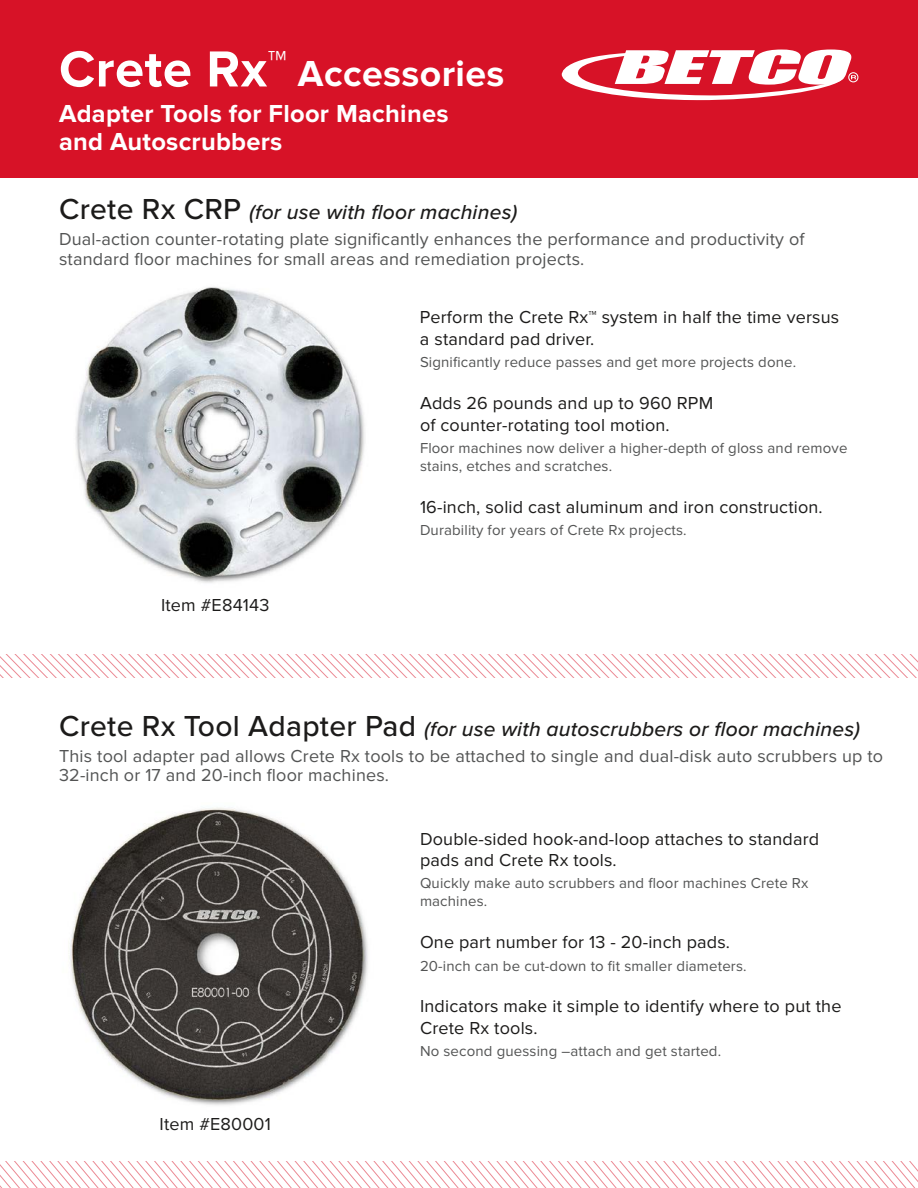
<style>
.page{position:relative;width:918px;height:1188px;background:#fff}
.page>*{position:absolute;margin:0;border:0;box-sizing:border-box;transform-origin:0 0}
.t1{font:700 37.5px "Proxima Nova";letter-spacing:.01em;color:#fff}
.t2{font:700 25.5px/28.5px "Proxima Nova";letter-spacing:.01em;color:#fff}
.t3{font:italic 500 21px "Proxima Nova";letter-spacing:.01em;color:#1c1b1a}
.t4{font:18px/21.6px "Proxima Nova";letter-spacing:.01em;color:#1c1b1a}
.t5{font:18px/19.5px "Proxima Nova";letter-spacing:.01em;color:#535454}
.t6{font:15px/18px "Proxima Nova";letter-spacing:.01em;color:#535454}
.s1{font-size:52.5px}
.s2{font-style:normal;font-size:30px}
</style>
<div class="page">
<img style="left:75px;top:287px;width:290px;height:296px">
<div style="left:0;top:0;width:918px;height:178px;background:#d71227"></div>
<div style="left:848px;top:72px;width:10px;height:10px;border:1px solid #fff;border-radius:50%"></div>
<svg style="left:561px;top:49px;width:295px;height:51px"></svg>
<svg style="left:0;top:654px;width:918px;height:24px"></svg>
<img style="left:69px;top:807px;width:299px;height:298px">
<svg style="left:0;top:1161px;width:918px;height:27px"></svg>
<h1 class="t1" style="left:59px;top:52px;width:447px"><span class="s1">Crete Rx</span><sup>™</sup> Accessories</h1>
<h2 class="t2" style="left:59px;top:100px;width:391px">Adapter Tools for Floor Machines and Autoscrubbers</h2>
<p class="t3" style="left:59px;top:200px;width:460px"><span class="s2">Crete Rx CRP</span> (for use with floor machines)</p>
<p class="t5" style="left:59px;top:230px;width:747px">Dual-action counter-rotating plate significantly enhances the performance and productivity of standard floor machines for small areas and remediation projects.</p>
<p class="t4" style="left:161px;top:595px;width:110px">Item #E84143</p>
<p class="t4" style="left:420px;top:307px;width:421px">Perform the Crete Rx™ system in half the time versus a standard pad driver.</p>
<p class="t6" style="left:420px;top:353px;width:378px">Significantly reduce passes and get more projects done.</p>
<p class="t4" style="left:420px;top:393px;width:295px">Adds 26 pounds and up to 960 RPM of counter-rotating tool motion.</p>
<p class="t6" style="left:420px;top:439px;width:429px">Floor machines now deliver a higher-depth of gloss and remove stains, etches and scratches.</p>
<p class="t4" style="left:420px;top:496px;width:404px">16-inch, solid cast aluminum and iron construction.</p>
<p class="t6" style="left:420px;top:521px;width:268px">Durability for years of Crete Rx projects.</p>
<p class="t3" style="left:59px;top:717px;width:803px"><span class="s2">Crete Rx Tool Adapter Pad</span> (for use with autoscrubbers or floor machines)</p>
<p class="t5" style="left:59px;top:746px;width:826px">This tool adapter pad allows Crete Rx tools to be attached to single and dual-disk auto scrubbers up to<br>32-inch or 17 and 20-inch floor machines.</p>
<p class="t4" style="left:160px;top:1114px;width:113px">Item #E80001</p>
<p class="t4" style="left:420px;top:828px;width:401px">Double-sided hook-and-loop attaches to standard pads and Crete Rx tools.</p>
<p class="t6" style="left:420px;top:875px;width:390px">Quickly make auto scrubbers and floor machines Crete Rx machines.</p>
<p class="t4" style="left:420px;top:932px;width:312px">One part number for 13 - 20-inch pads.</p>
<p class="t6" style="left:420px;top:957px;width:328px">20-inch can be cut-down to fit smaller diameters.</p>
<p class="t4" style="left:420px;top:996px;width:423px">Indicators make it simple to identify where to put the<br>Crete Rx tools.</p>
<p class="t6" style="left:420px;top:1043px;width:303px">No second guessing –attach and get started.</p>
</div>
